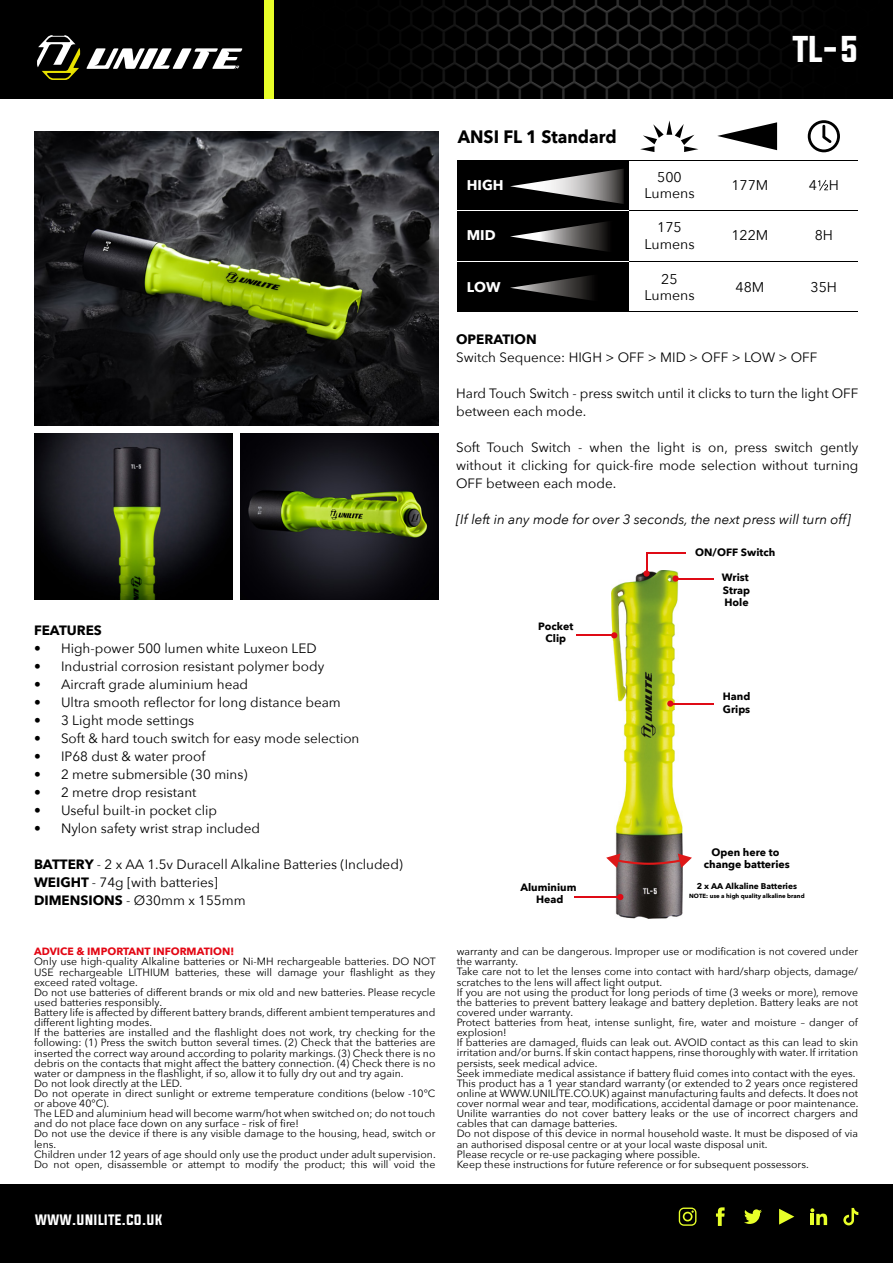
<style>
.page{position:relative;width:893px;height:1263px;background:#fff}
.page>*{position:absolute;margin:0;border:0;box-sizing:border-box;transform-origin:0 0}
.t1{font:31.5px "Evogria";color:#fff}
.t2{font:700 18px "Avenir Next";color:#000;scale:.95 1}
.t3{font:14.1px/16px "Avenir Next";color:#000;text-align:center}
.t4{font:700 14.1px "Avenir Next";color:#fff}
.t5{font:13.5px/18px "Avenir Next";color:#000}
.t6{font:italic 13.5px "Avenir Next";color:#000}
.t7{font:13.5px "Evogria";color:#fff}
.t8{font:700 13.5px "Avenir Next";color:#000}
.t9{font:700 10.65px/12.8px "Avenir Next";color:#000;text-align:center}
.t10{font:10.5px/10.1px "Avenir Next";color:#000}
.t11{font:700 10.5px "Avenir Next";color:#e30613}
.t12{font:700 8.4px "Avenir Next";color:#000}
.t13{font:700 6px "Avenir Next";color:#000}
.s1{font-weight:700}
</style>
<div class="page">
<div style="left:0;top:1184px;width:893px;height:79px;background:#000"></div>
<svg style="left:779px;top:1209px;width:15px;height:15px"></svg>
<svg style="left:679px;top:1207px;width:17px;height:19px"></svg>
<svg style="left:744px;top:1209px;width:18px;height:15px"></svg>
<svg style="left:810px;top:1208px;width:17px;height:17px"></svg>
<svg style="left:716px;top:1207px;width:9px;height:19px"></svg>
<svg style="left:843px;top:1208px;width:15px;height:17px"></svg>
<div style="left:0;top:0;width:893px;height:99px;background:#000"></div>
<svg style="left:86px;top:48px;width:156px;height:21px"></svg>
<svg style="left:37px;top:35px;width:43px;height:45px"></svg>
<img style="left:389px;top:0;width:407px;height:99px">
<div style="left:264px;top:0;width:10px;height:99px;background:#e9ff29"></div>
<img style="left:34px;top:132px;width:405px;height:294px">
<img style="left:34px;top:433px;width:199px;height:167px">
<img style="left:240px;top:433px;width:199px;height:167px">
<div style="left:457px;top:160px;width:171px;height:152px;background:#000"></div>
<img style="left:510px;top:169px;width:114px;height:35px">
<svg style="left:818px;top:180px;width:10px;height:11px"></svg>
<img style="left:510px;top:275px;width:82px;height:25px">
<img style="left:510px;top:222px;width:98px;height:29px">
<hr style="left:616px;top:210px;width:242px;height:1px;background:#000">
<hr style="left:457px;top:210px;width:171px;height:1px;background:#fff">
<hr style="left:616px;top:261px;width:242px;height:1px;background:#000">
<hr style="left:457px;top:261px;width:171px;height:1px;background:#fff">
<hr style="left:457px;top:160px;width:401px;height:1px;background:#000">
<hr style="left:457px;top:311px;width:401px;height:1px;background:#000">
<svg style="left:717px;top:122px;width:60px;height:28px"></svg>
<svg style="left:808px;top:120px;width:32px;height:32px"></svg>
<svg style="left:640px;top:120px;width:58px;height:32px"></svg>
<img style="left:611px;top:570px;width:72px;height:349px">
<svg style="left:646px;top:553px;width:1px;height:17px"></svg>
<svg style="left:643px;top:570px;width:7px;height:7px"></svg>
<hr style="left:646px;top:552px;width:39px;height:1px;background:#df0a15">
<svg style="left:606px;top:853px;width:86px;height:15px"></svg>
<svg style="left:611px;top:632px;width:6px;height:6px"></svg>
<hr style="left:576px;top:635px;width:39px;height:1px;background:#df0a15">
<svg style="left:617px;top:894px;width:6px;height:6px"></svg>
<hr style="left:574px;top:896px;width:48px;height:2px;background:#df0a15">
<svg style="left:672px;top:575px;width:7px;height:7px"></svg>
<hr style="left:674px;top:578px;width:40px;height:1px;background:#df0a15">
<div style="left:667px;top:700px;width:6px;height:7px;background:#df0a15;border-radius:50%"></div>
<hr style="left:669px;top:703px;width:45px;height:1px;background:#df0a15">
<h2 class="t2" style="left:458px;top:121px;width:169px">ANSI FL 1 Standard</h2>
<h1 class="t1" style="left:793px;top:27px;width:67px">TL-5</h1>
<h3 class="t4" style="left:467px;top:173px;width:38px">HIGH</h3>
<h3 class="t3" style="left:644px;top:169px;width:52px">500<br>Lumens</h3>
<h3 class="t3" style="left:731px;top:177px;width:39px">177M</h3>
<h3 class="t3" style="left:809px;top:177px;width:32px">4 H</h3>
<h3 class="t4" style="left:467px;top:223px;width:30px">MID</h3>
<h3 class="t4" style="left:467px;top:274px;width:35px">LOW</h3>
<h3 class="t3" style="left:644px;top:219px;width:52px">175<br>Lumens</h3>
<h3 class="t3" style="left:731px;top:227px;width:39px">122M</h3>
<h3 class="t3" style="left:815px;top:227px;width:20px">8H</h3>
<h3 class="t3" style="left:644px;top:270px;width:52px">25<br>Lumens</h3>
<h3 class="t3" style="left:735px;top:278px;width:30px">48M</h3>
<h3 class="t3" style="left:811px;top:278px;width:28px">35H</h3>
<p class="t8" style="left:456px;top:328px;width:82px">OPERATION</p>
<p class="t5" style="left:456px;top:348px;width:363px">Switch Sequence: HIGH &gt; OFF &gt; MID &gt; OFF &gt; LOW &gt; OFF</p>
<p class="t5" style="left:456px;top:384px;width:404px">Hard Touch Switch - press switch until it clicks to turn the light OFF between each mode.</p>
<p class="t5" style="left:456px;top:438px;width:404px;text-align:justify">Soft Touch Switch - when the light is on, press switch gently without it clicking for quick-fire mode selection without turning OFF between each mode.</p>
<p class="t6" style="left:456px;top:508px;width:396px">[If left in any mode for over 3 seconds, the next press will turn off]</p>
<p class="t9" style="left:695px;top:546px;width:82px">ON/OFF Switch</p>
<p class="t8" style="left:34px;top:619px;width:69px">FEATURES</p>
<p class="t5" style="left:34px;top:639px;width:284px">• High-power 500 lumen white Luxeon LED</p>
<p class="t5" style="left:34px;top:657px;width:292px">• Industrial corrosion resistant polymer body</p>
<p class="t5" style="left:34px;top:675px;width:216px">• Aircraft grade aluminium head</p>
<p class="t5" style="left:34px;top:693px;width:308px">• Ultra smooth reflector for long distance beam</p>
<p class="t5" style="left:34px;top:711px;width:162px">• 3 Light mode settings</p>
<p class="t5" style="left:34px;top:729px;width:327px">• Soft &amp; hard touch switch for easy mode selection</p>
<p class="t5" style="left:34px;top:747px;width:173px">• IP68 dust &amp; water proof</p>
<p class="t5" style="left:34px;top:765px;width:215px">• 2 metre submersible (30 mins)</p>
<p class="t5" style="left:34px;top:783px;width:164px">• 2 metre drop resistant</p>
<p class="t5" style="left:34px;top:801px;width:185px">• Useful built-in pocket clip</p>
<p class="t5" style="left:34px;top:819px;width:228px">• Nylon safety wrist strap included</p>
<p class="t5" style="left:34px;top:855px;width:370px"><span class="s1">BATTERY</span> - 2 x AA 1.5v Duracell Alkaline Batteries (Included)<br><span class="s1">WEIGHT</span> - 74g [with batteries]<br><span class="s1">DIMENSIONS</span> - Ø30mm x 155mm</p>
<p class="t9" style="left:538px;top:619px;width:37px">Pocket<br>Clip</p>
<p class="t9" style="left:520px;top:880px;width:58px">Aluminium<br>Head</p>
<p class="t9" style="left:722px;top:571px;width:30px;text-align:left">Wrist<br>Strap<br>Hole</p>
<p class="t9" style="left:723px;top:690px;width:29px;text-align:left">Hand<br>Grips</p>
<p class="t9" style="left:704px;top:845px;width:88px">Open here to change batteries</p>
<p class="t12" style="left:697px;top:878px;width:102px">2 x AA Alkaline Batteries</p>
<p class="t13" style="left:689px;top:890px;width:117px">NOTE: use a high quality alkaline brand</p>
<p class="t11" style="left:34px;top:942px;width:202px">ADVICE &amp; IMPORTANT INFORMATION!</p>
<p class="t10" style="left:34px;top:956px;width:403px">Only use high-quality Alkaline batteries or Ni-MH rechargeable batteries. DO NOT USE rechargeable LITHIUM batteries, these will damage your flashlight as they exceed rated voltage.<br>Do not use batteries of different brands or mix old and new batteries. Please recycle used batteries responsibly.<br>Battery life is affected by different battery brands, different ambient temperatures and different lighting modes.<br>If the batteries are installed and the flashlight does not work, try checking for the following: (1) Press the switch button several times. (2) Check that the batteries are inserted the correct way around according to polarity markings. (3) Check there is no debris on the contacts that might affect the battery connection. (4) Check there is no water or dampness in the flashlight, if so, allow it to fully dry out and try again.<br>Do not look directly at the LED.<br>Do not operate in direct sunlight or extreme temperature conditions (below -10°C or above 40°C).<br>The LED and aluminium head will become warm/hot when switched on; do not touch and do not place face down on any surface – risk of fire!<br>Do not use the device if there is any visible damage to the housing, head, switch or lens.<br>Children under 12 years of age should only use the product under adult supervision.<br>Do not open, disassemble or attempt to modify the product; this will void the</p>
<p class="t10" style="left:457px;top:946px;width:403px">warranty and can be dangerous. Improper use or modification is not covered under the warranty.<br>Take care not to let the lenses come into contact with hard/sharp objects, damage/ scratches to the lens will affect light output.<br>If you are not using the product for long periods of time (3 weeks or more), remove the batteries to prevent battery leakage and battery depletion. Battery leaks are not covered under warranty.<br>Protect batteries from heat, intense sunlight, fire, water and moisture – danger of explosion!<br>If batteries are damaged, fluids can leak out. AVOID contact as this can lead to skin irritation and/or burns. If skin contact happens, rinse thoroughly with water. If irritation persists, seek medical advice.<br>Seek immediate medical assistance if battery fluid comes into contact with the eyes.<br>This product has a 1 year standard warranty (or extended to 2 years once registered online at WWW.UNILITE.CO.UK) against manufacturing faults and defects. It does not cover normal wear and tear, modifications, accidental damage or poor maintenance.<br>Unilite warranties do not cover battery leaks or the use of incorrect chargers and cables that can damage batteries.<br>Do not dispose of this device in normal household waste. It must be disposed of via an authorised disposal centre or at your local waste disposal unit.<br>Please recycle or re-use packaging where possible.<br>Keep these instructions for future reference or for subsequent possessors.</p>
<p class="t7" style="left:35px;top:1210px;width:129px">WWW.UNILITE.CO.UK</p>
</div>
